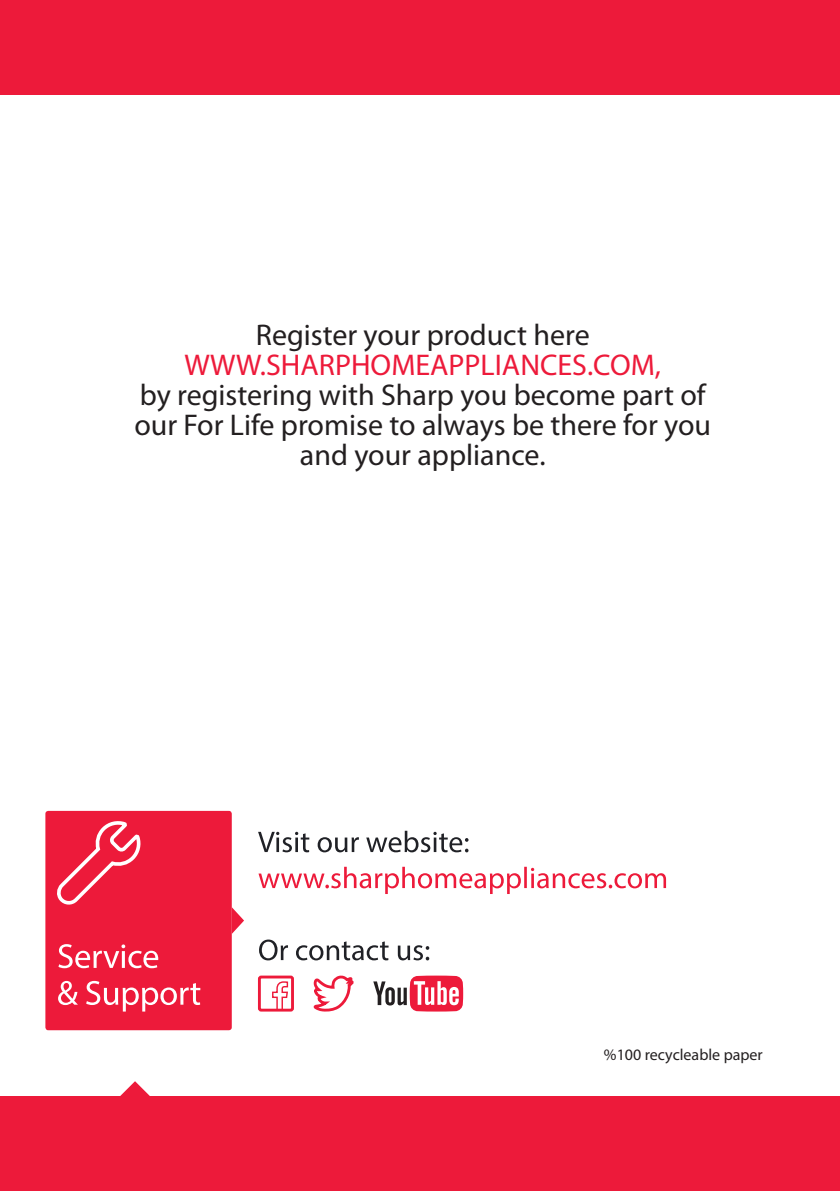
<style>
.page{position:relative;width:840px;height:1191px;background:#fff}
.page>*{position:absolute;margin:0;border:0;box-sizing:border-box;transform-origin:0 0}
.normal_yazı{font:30px/30px "Myriad Pro";color:#231f20;text-align:center}
.normal_yazı-2{font:30px "Myriad Pro";color:#ed1a3a}
.normal_yazı-3{font:16px "Myriad Pro";color:#231f20}
</style>
<div class="page">
<div style="left:0;top:0;width:839px;height:94px;background:#ed1a3a"></div>
<div style="left:0;top:1096px;width:839px;height:95px;background:#ed1a3a"></div>
<svg style="left:120px;top:1081px;width:30px;height:15px"></svg>
<svg style="left:232px;top:907px;width:12px;height:27px"></svg>
<div style="left:45px;top:811px;width:187px;height:219px;background:#ed1a3a;border-radius:3px"></div>
<svg style="left:58px;top:981px;width:142px;height:30px"></svg>
<svg style="left:58px;top:944px;width:100px;height:24px"></svg>
<svg style="left:57px;top:821px;width:84px;height:84px"></svg>
<svg style="left:259px;top:939px;width:170px;height:21px"></svg>
<svg style="left:258px;top:866px;width:407px;height:28px"></svg>
<svg style="left:258px;top:830px;width:210px;height:22px"></svg>
<svg style="left:313px;top:975px;width:41px;height:37px"></svg>
<div style="left:258px;top:975px;width:36px;height:36px;border:3px solid #ed1a3a;border-radius:2px"></div>
<svg style="left:271px;top:981px;width:18px;height:30px"></svg>
<svg style="left:373px;top:975px;width:90px;height:36px"></svg>
<p class="normal_yazı" style="left:256px;top:319px;width:335px">Register your product here</p>
<p class="normal_yazı-2" style="left:184px;top:346px;width:478px">WWW.SHARPHOMEAPPLIANCES.COM,</p>
<p class="normal_yazı" style="left:134px;top:379px;width:578px">by registering with Sharp you become part of our For Life promise to always be there for you and your appliance.</p>
<p class="normal_yazı-3" style="left:603px;top:1045px;width:160px">%100 recycleable paper</p>
</div>
